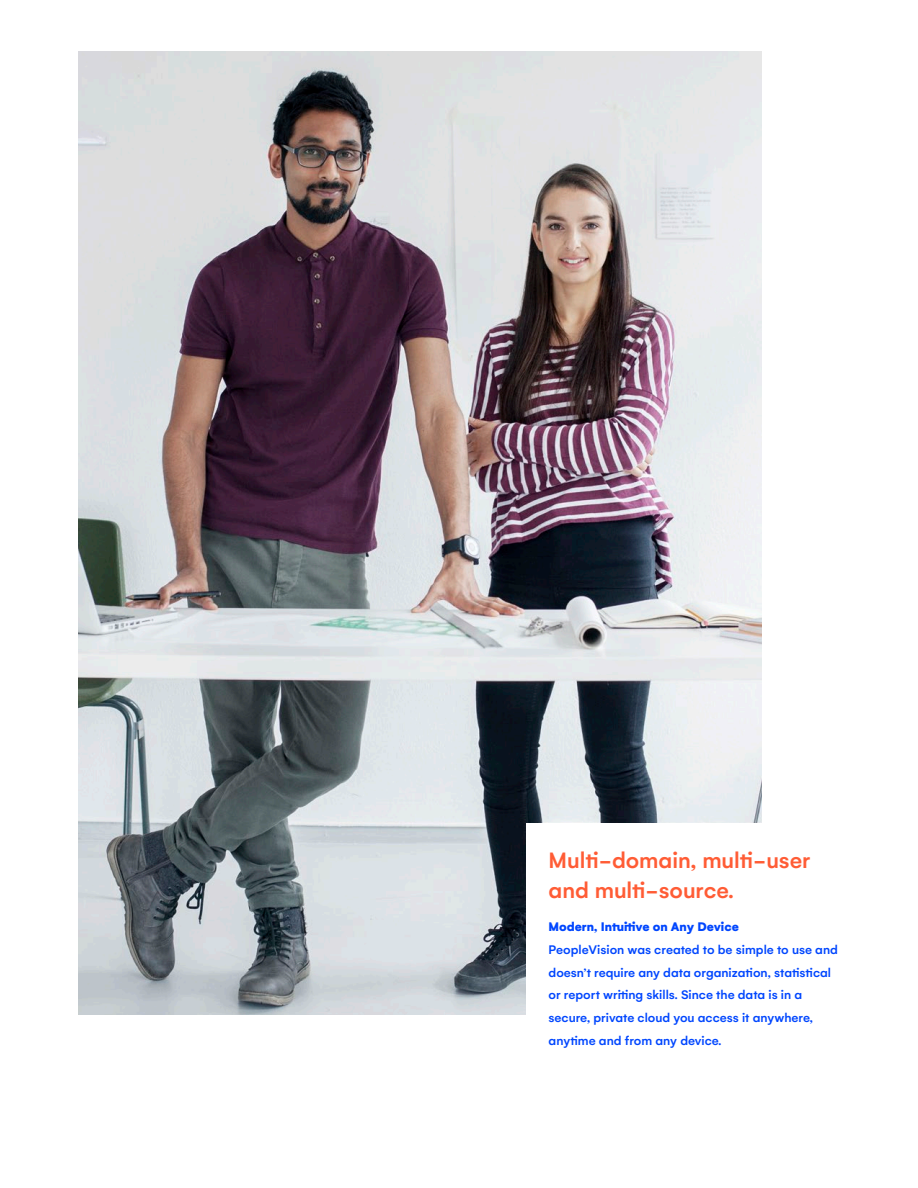
<style>
.page{position:relative;width:918px;height:1188px;background:#fff}
.page>*{position:absolute;margin:0;border:0;box-sizing:border-box;transform-origin:0 0}
.t1{font:500 24.15px/30.2px "Gelion";color:#ff5c35}
.t2{font:500 13.5px/22.6px "Gelion";color:#0046fe}
.t3{font:900 13.5px "Gelion";color:#0046fe}
</style>
<div class="page">
<img style="left:78px;top:52px;width:683px;height:963px">
<div style="left:526px;top:824px;width:314px;height:273px;background:#fff"></div>
<h1 class="t1" style="left:549px;top:847px;width:263px">Multi-domain, multi-user and multi-source.</h1>
<p class="t3" style="left:549px;top:922px;width:192px">Modern, Intuitive on Any Device</p>
<p class="t2" style="left:549px;top:939px;width:291px">PeopleVision was created to be simple to use and doesn’t require any data organization, statistical or report writing skills. Since the data is in a secure, private cloud you access it anywhere, anytime and from any device.</p>
</div>
